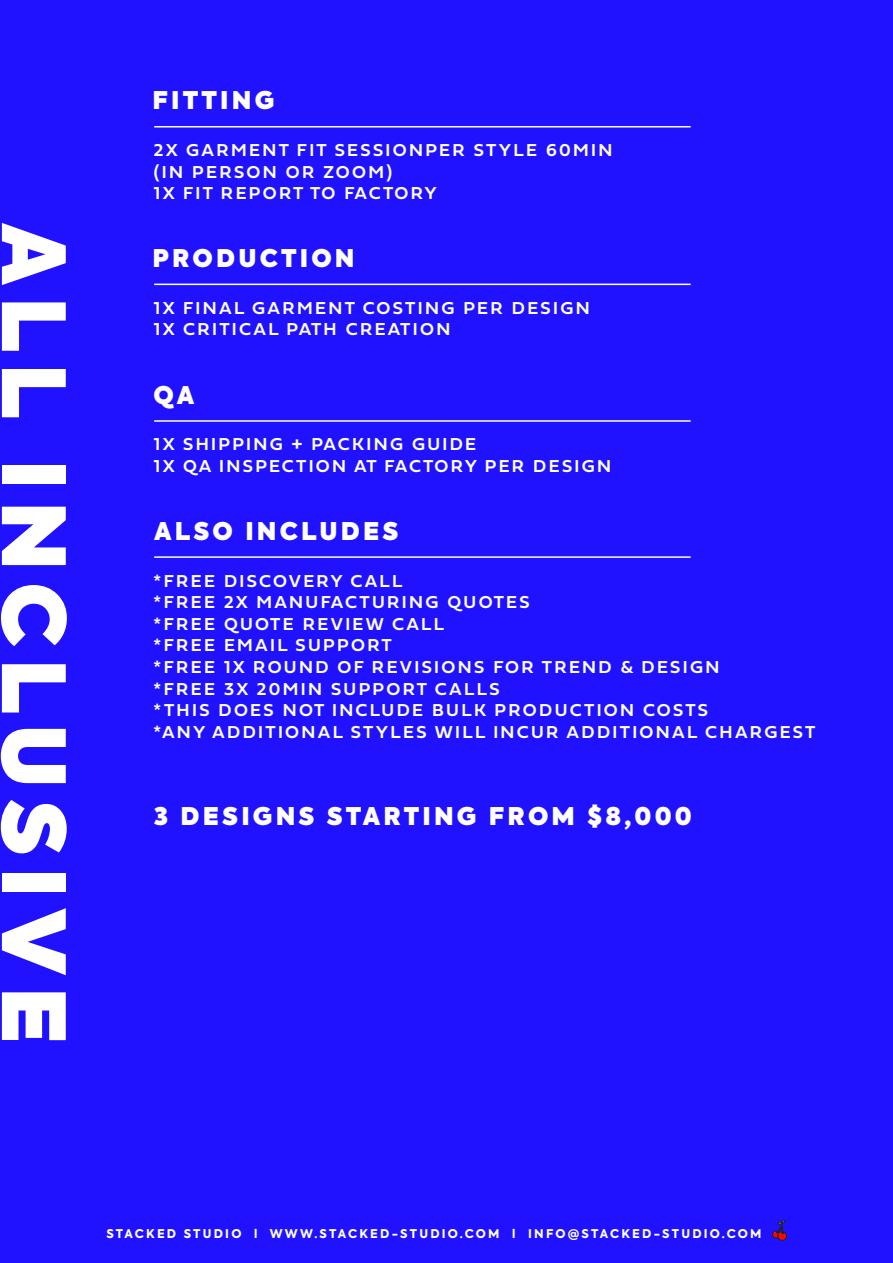
<style>
.page{position:relative;width:893px;height:1263px;background:#2012ff}
.page>*{position:absolute;margin:0;border:0;box-sizing:border-box;transform-origin:0 0}
.t1{font:800 86.4px "Axiforma";letter-spacing:.13em;color:#fff}
.t2{font:800 24.3px "Axiforma";letter-spacing:.13em;color:#fff}
.t3{font:600 18px/21.6px "Fieldwork Hum";letter-spacing:.13em;color:#fff}
.t4{font:800 12px "Axiforma";letter-spacing:.185em;color:#fff}
</style>
<div class="page">
<hr style="left:154px;top:126px;width:537px;height:1px;background:#fff">
<hr style="left:154px;top:284px;width:537px;height:1px;background:#fff">
<hr style="left:154px;top:420px;width:537px;height:2px;background:#fff">
<hr style="left:154px;top:556px;width:537px;height:2px;background:#fff">
<svg style="left:772px;top:1221px;width:15px;height:19px"></svg>
<h1 class="t1" style="left:96px;top:223px;width:823px;rotate:90deg">ALL INCLUSIVE</h1>
<h2 class="t2" style="left:153px;top:83px;width:123px">FITTING</h2>
<p class="t3" style="left:154px;top:139px;width:460px">2X GARMENT FIT SESSIONPER STYLE 60MIN (IN PERSON OR ZOOM)<br>1X FIT REPORT TO FACTORY</p>
<h2 class="t2" style="left:153px;top:240px;width:204px">PRODUCTION</h2>
<p class="t3" style="left:154px;top:296px;width:437px">1X FINAL GARMENT COSTING PER DESIGN<br>1X CRITICAL PATH CREATION</p>
<h2 class="t2" style="left:153px;top:377px;width:42px">QA</h2>
<p class="t3" style="left:154px;top:433px;width:459px">1X SHIPPING + PACKING GUIDE<br>1X QA INSPECTION AT FACTORY PER DESIGN</p>
<h2 class="t2" style="left:154px;top:513px;width:246px">ALSO INCLUDES</h2>
<p class="t3" style="left:154px;top:569px;width:663px">*FREE DISCOVERY CALL<br>*FREE 2X MANUFACTURING QUOTES<br>*FREE QUOTE REVIEW CALL<br>*FREE EMAIL SUPPORT<br>*FREE 1X ROUND OF REVISIONS FOR TREND &amp; DESIGN<br>*FREE 3X 20MIN SUPPORT CALLS<br>*THIS DOES NOT INCLUDE BULK PRODUCTION COSTS<br>*ANY ADDITIONAL STYLES WILL INCUR ADDITIONAL CHARGEST</p>
<h2 class="t2" style="left:154px;top:799px;width:539px">3 DESIGNS STARTING FROM $8,000</h2>
<p class="t4" style="left:106px;top:1226px;width:657px">STACKED STUDIO l WWW.STACKED-STUDIO.COM l INFO@STACKED-STUDIO.COM</p>
</div>
